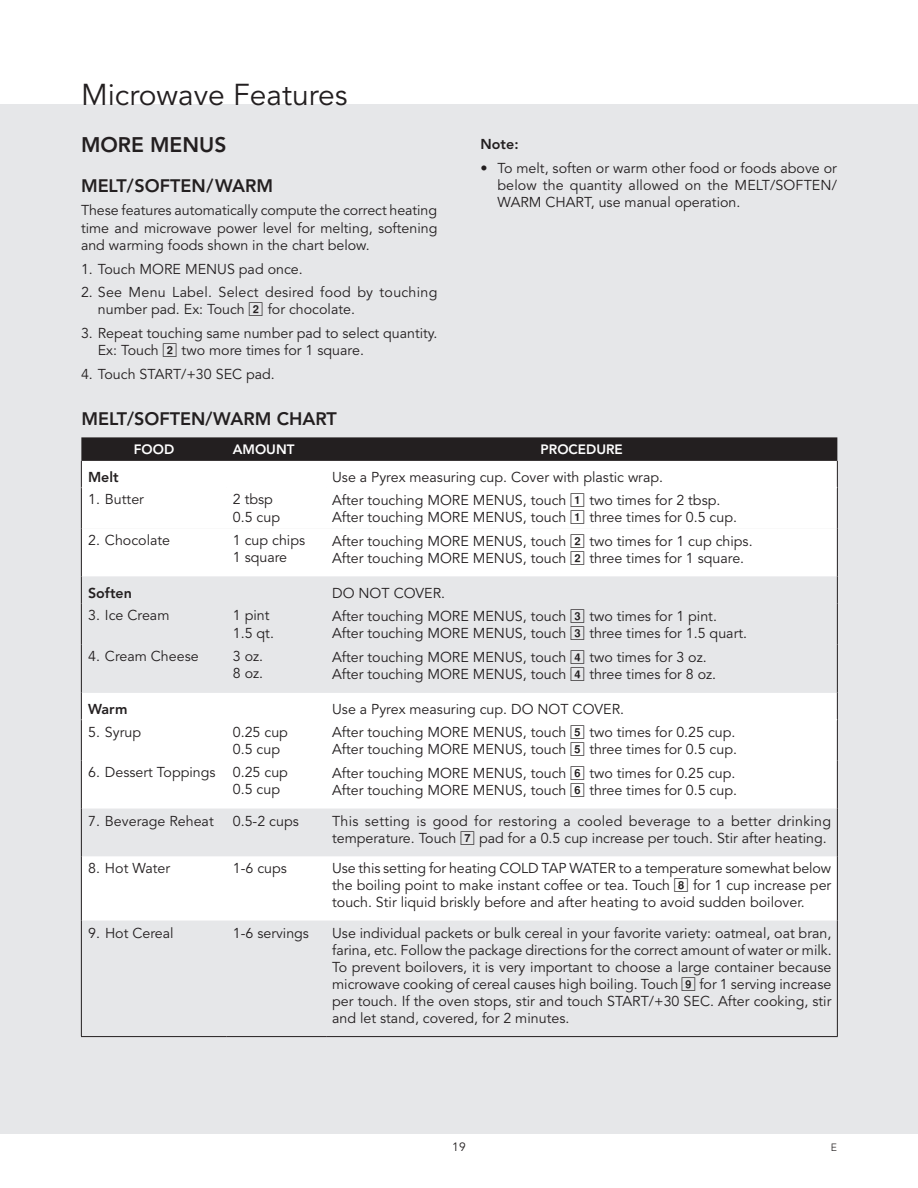
<style>
.page{position:relative;width:918px;height:1188px;background:#fff}
.page>*{position:absolute;margin:0;border:0;box-sizing:border-box;transform-origin:0 0}
.t1{font:30px "Avenir";color:#231f20}
.t2{font:800 21px "Avenir";color:#231f20}
.t3{font:800 18px "Avenir";color:#231f20}
.t4{font:14.25px/17.1px "Avenir";color:#231f20}
.t5{font:14.25px/17.1px "Avenir";letter-spacing:.02em;color:#231f20}
.t6{font:800 14.25px "Avenir";color:#231f20}
.t7{font:800 13.5px "Avenir";color:#fff}
.t8{font:12px "Avenir";color:#231f20}
.t9{font:300 10.5px "Avenir";color:#231f20}
.s1{font-family:"Box Posi A";font-size:13.5px}
</style>
<div class="page">
<div style="left:0;top:105px;width:918px;height:1029px;background:#e6e7e9"></div>
<div style="left:82px;top:528px;width:755px;height:49px;background:#fff"></div>
<svg style="left:82px;top:577px;width:755px;height:459px"></svg>
<svg style="left:81px;top:437px;width:757px;height:91px;background:#c5c4c4"></svg>
<hr style="left:81px;top:488px;width:1px;height:40px;background:#231f20">
<hr style="left:837px;top:488px;width:1px;height:40px;background:#231f20">
<hr style="left:81px;top:528px;width:1px;height:49px;background:#231f20">
<hr style="left:837px;top:528px;width:1px;height:49px;background:#231f20">
<svg style="left:81px;top:577px;width:1px;height:27px"></svg>
<svg style="left:837px;top:577px;width:1px;height:27px"></svg>
<hr style="left:81px;top:604px;width:1px;height:40px;background:#231f20">
<hr style="left:837px;top:604px;width:1px;height:40px;background:#231f20">
<hr style="left:81px;top:644px;width:1px;height:49px;background:#231f20">
<hr style="left:837px;top:644px;width:1px;height:49px;background:#231f20">
<svg style="left:81px;top:693px;width:1px;height:27px"></svg>
<svg style="left:837px;top:693px;width:1px;height:27px"></svg>
<hr style="left:81px;top:720px;width:1px;height:40px;background:#231f20">
<hr style="left:837px;top:720px;width:1px;height:40px;background:#231f20">
<hr style="left:81px;top:760px;width:1px;height:49px;background:#231f20">
<hr style="left:837px;top:760px;width:1px;height:49px;background:#231f20">
<hr style="left:81px;top:809px;width:1px;height:47px;background:#231f20">
<hr style="left:837px;top:809px;width:1px;height:47px;background:#231f20">
<hr style="left:81px;top:856px;width:1px;height:65px;background:#231f20">
<hr style="left:837px;top:856px;width:1px;height:65px;background:#231f20">
<hr style="left:81px;top:921px;width:1px;height:115px;background:#231f20">
<hr style="left:837px;top:921px;width:1px;height:115px;background:#231f20">
<hr style="left:82px;top:487px;width:145px;height:1px;background:#fff">
<hr style="left:227px;top:487px;width:99px;height:1px;background:#fff">
<hr style="left:326px;top:487px;width:511px;height:1px;background:#fff">
<hr style="left:82px;top:719px;width:145px;height:1px;background:#fff">
<hr style="left:227px;top:719px;width:99px;height:1px;background:#fff">
<hr style="left:326px;top:719px;width:511px;height:1px;background:#fff">
<hr style="left:81px;top:1036px;width:146px;height:1px;background:#231f20">
<hr style="left:227px;top:1036px;width:99px;height:1px;background:#231f20">
<hr style="left:326px;top:1036px;width:512px;height:1px;background:#231f20">
<h1 class="t1" style="left:81px;top:77px;width:268px">Microwave Features</h1>
<h2 class="t2" style="left:81px;top:133px;width:147px">MORE MENUS</h2>
<p class="t3" style="left:81px;top:175px;width:194px">MELT/SOFTEN/ WARM</p>
<p class="t4" style="left:81px;top:202px;width:358px;text-align:justify">These features automatically compute the correct heating time and microwave power level for melting, softening and warming foods shown in the chart below.</p>
<p class="t4" style="left:81px;top:260px;width:223px">1. Touch MORE MENUS pad once.</p>
<p class="t5" style="left:98px;top:284px;width:341px;text-indent:-17px">2. See Menu Label. Select desired food by touching number pad. Ex: Touch <span class="s1">2</span> for chocolate.</p>
<p class="t4" style="left:98px;top:325px;width:341px;text-indent:-17px">3. Repeat touching same number pad to select quantity.<br>Ex: Touch <span class="s1">2</span> two more times for 1 square.</p>
<p class="t4" style="left:81px;top:366px;width:195px">4. Touch START/+30 SEC pad.</p>
<p class="t6" style="left:481px;top:136px;width:39px">Note:</p>
<p class="t4" style="left:497px;top:160px;width:341px;text-align:justify;text-indent:-17px">• To melt, soften or warm other food or foods above or below the quantity allowed on the MELT/SOFTEN/ WARM CHART, use manual operation.</p>
<p class="t3" style="left:81px;top:408px;width:257px">MELT/SOFTEN/WARM CHART</p>
<p class="t7" style="left:134px;top:441px;width:42px">FOOD</p>
<p class="t7" style="left:233px;top:441px;width:63px">AMOUNT</p>
<p class="t7" style="left:541px;top:441px;width:84px">PROCEDURE</p>
<p class="t6" style="left:88px;top:468px;width:32px">Melt</p>
<p class="t4" style="left:332px;top:469px;width:332px">Use a Pyrex measuring cup. Cover with plastic wrap.</p>
<p class="t4" style="left:88px;top:491px;width:57px">1. Butter</p>
<p class="t4" style="left:233px;top:491px;width:49px">2 tbsp<br>0.5 cup</p>
<p class="t4" style="left:332px;top:492px;width:406px">After touching MORE MENUS, touch <span class="s1">1</span> two times for 2 tbsp.<br>After touching MORE MENUS, touch <span class="s1">1</span> three times for 0.5 cup.</p>
<p class="t4" style="left:88px;top:532px;width:84px">2. Chocolate</p>
<p class="t4" style="left:233px;top:532px;width:74px">1 cup chips<br>1 square</p>
<p class="t4" style="left:332px;top:533px;width:422px">After touching MORE MENUS, touch <span class="s1">2</span> two times for 1 cup chips.<br>After touching MORE MENUS, touch <span class="s1">2</span> three times for 1 square.</p>
<p class="t6" style="left:88px;top:584px;width:45px">Soften</p>
<p class="t4" style="left:332px;top:585px;width:115px">DO NOT COVER.</p>
<p class="t4" style="left:88px;top:607px;width:83px">3. Ice Cream</p>
<p class="t4" style="left:233px;top:607px;width:43px">1 pint<br>1.5 qt.</p>
<p class="t4" style="left:332px;top:608px;width:416px">After touching MORE MENUS, touch <span class="s1">3</span> two times for 1 pint.<br>After touching MORE MENUS, touch <span class="s1">3</span> three times for 1.5 quart.</p>
<p class="t4" style="left:88px;top:648px;width:112px">4. Cream Cheese</p>
<p class="t4" style="left:233px;top:648px;width:32px">3 oz.<br>8 oz.</p>
<p class="t4" style="left:332px;top:649px;width:386px">After touching MORE MENUS, touch <span class="s1">4</span> two times for 3 oz.<br>After touching MORE MENUS, touch <span class="s1">4</span> three times for 8 oz.</p>
<p class="t6" style="left:88px;top:700px;width:41px">Warm</p>
<p class="t4" style="left:332px;top:701px;width:293px">Use a Pyrex measuring cup. DO NOT COVER.</p>
<p class="t4" style="left:88px;top:723px;width:55px">5. Syrup</p>
<p class="t4" style="left:233px;top:723px;width:57px">0.25 cup<br>0.5 cup</p>
<p class="t4" style="left:332px;top:724px;width:406px">After touching MORE MENUS, touch <span class="s1">5</span> two times for 0.25 cup.<br>After touching MORE MENUS, touch <span class="s1">5</span> three times for 0.5 cup.</p>
<p class="t4" style="left:233px;top:764px;width:57px;text-indent:-145px">6. Dessert Toppings 0.25 cup<br>0.5 cup</p>
<p class="t4" style="left:332px;top:765px;width:406px">After touching MORE MENUS, touch <span class="s1">6</span> two times for 0.25 cup.<br>After touching MORE MENUS, touch <span class="s1">6</span> three times for 0.5 cup.</p>
<p class="t4" style="left:88px;top:813px;width:127px">7. Beverage Reheat</p>
<p class="t4" style="left:233px;top:813px;width:68px">0.5-2 cups</p>
<p class="t4" style="left:332px;top:813px;width:500px">This setting is good for restoring a cooled beverage to a better drinking temperature. Touch <span class="s1">7</span> pad for a 0.5 cup increase per touch. Stir after heating.</p>
<p class="t4" style="left:88px;top:860px;width:84px">8. Hot Water</p>
<p class="t4" style="left:233px;top:860px;width:56px">1-6 cups</p>
<p class="t4" style="left:332px;top:860px;width:501px;text-align:justify">Use this setting for heating COLD TAP WATER to a temperature somewhat below the boiling point to make instant coffee or tea. Touch <span class="s1">8</span> for 1 cup increase per touch. Stir liquid briskly before and after heating to avoid sudden boilover.</p>
<p class="t4" style="left:88px;top:925px;width:87px">9. Hot Cereal</p>
<p class="t4" style="left:233px;top:925px;width:78px">1-6 servings</p>
<p class="t4" style="left:332px;top:925px;width:501px;text-align:justify">Use individual packets or bulk cereal in your favorite variety: oatmeal, oat bran, farina, etc. Follow the package directions for the correct amount of water or milk.<br>To prevent boilovers, it is very important to choose a large container because microwave cooking of cereal causes high boiling. Touch <span class="s1">9</span> for 1 serving increase per touch. If the oven stops, stir and touch START/+30 SEC. After cooking, stir and let stand, covered, for 2 minutes.</p>
<p class="t8" style="left:452px;top:1140px;width:15px">19</p>
<p class="t9" style="left:831px;top:1141px;width:8px">E</p>
</div>
